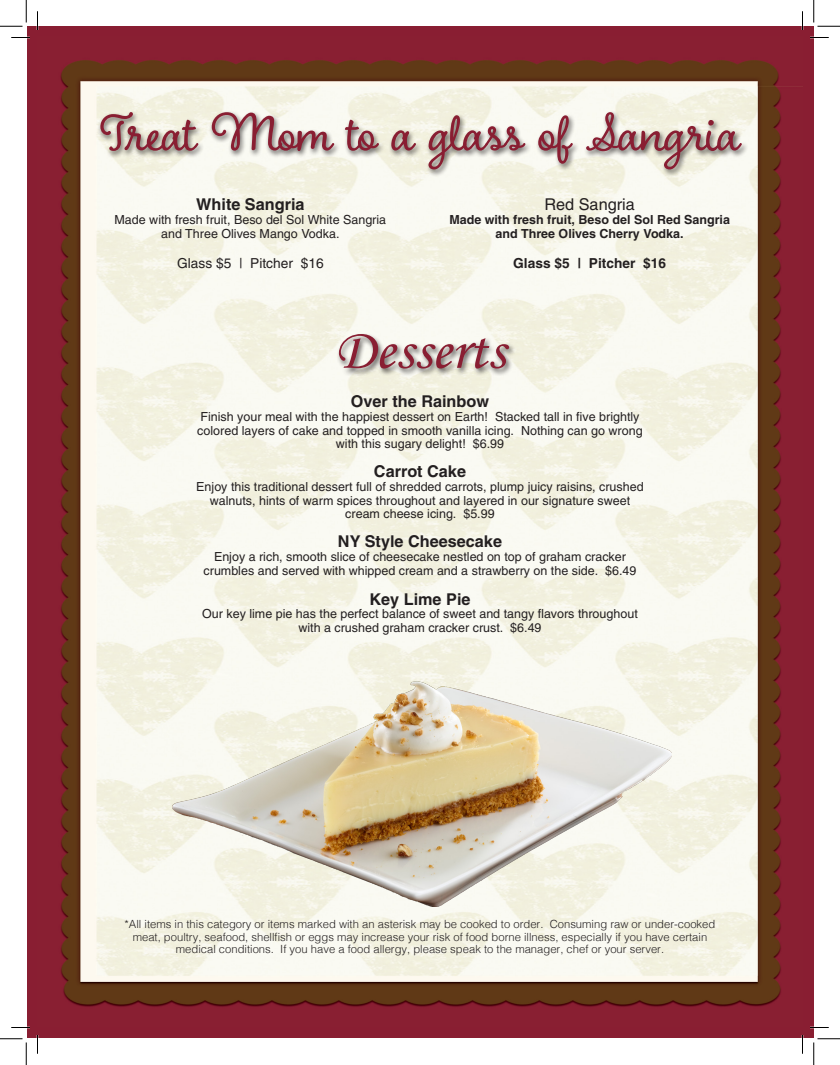
<style>
.page{position:relative;width:840px;height:1065px;background:#fff}
.page>*{position:absolute;margin:0;border:0;box-sizing:border-box;transform-origin:0 0}
.t1{font:57.5px "Boucherie Cursive";letter-spacing:-.005em;color:#891e32}
.t2{font:57.5px "Monotype Corsiva";color:#891e32}
.t3{font:700 16.25px "Helvetica";color:#231f20}
.t4{font:16.25px "Helvetica";color:#231f20}
.t5{font:13.75px "Helvetica";color:#231f20}
.t6{font:700 13.75px "Helvetica";color:#231f20}
.t7{font:12.5px/13.8px "Helvetica";color:#231f20;text-align:center}
.t8{font:700 12.5px/13.8px "Helvetica";color:#231f20;text-align:center}
.t9{font:300 11.25px/12.5px "Helvetica";color:#231f20;text-align:center}
</style>
<div class="page">
<div style="left:27px;top:26px;width:787px;height:1012px;background:#891e32"></div>
<img style="left:60px;top:60px;width:742px;height:947px">
<div style="left:97px;top:110px;width:652px;height:67px;background:#231f20;opacity:.75"></div>
<div style="left:336px;top:333px;width:180px;height:43px;background:#231f20;opacity:.75"></div>
<img style="left:172px;top:682px;width:499px;height:224px">
<svg style="left:11px;top:37px;width:19px;height:1px"></svg>
<svg style="left:810px;top:37px;width:19px;height:1px"></svg>
<svg style="left:11px;top:1027px;width:19px;height:1px"></svg>
<svg style="left:810px;top:1027px;width:19px;height:1px"></svg>
<svg style="left:37px;top:11px;width:1px;height:19px"></svg>
<svg style="left:37px;top:1035px;width:1px;height:19px"></svg>
<svg style="left:802px;top:11px;width:1px;height:19px"></svg>
<svg style="left:802px;top:1035px;width:1px;height:19px"></svg>
<svg style="left:0;top:0;width:27px;height:27px"></svg>
<svg style="left:0;top:1039px;width:27px;height:26px"></svg>
<svg style="left:814px;top:0;width:26px;height:27px"></svg>
<svg style="left:814px;top:1039px;width:26px;height:26px"></svg>
<p class="t1" style="left:100px;top:97px;width:641px">Treat Mom to a glass of Sangria</p>
<p class="t3" style="left:196px;top:195px;width:110px">White Sangria</p>
<p class="t7" style="left:115px;top:213px;width:273px">Made with fresh fruit, Beso del Sol White Sangria and Three Olives Mango Vodka.</p>
<p class="t5" style="left:177px;top:255px;width:148px">Glass $5 | Pitcher $16</p>
<p class="t4" style="left:544px;top:195px;width:92px">Red Sangria</p>
<p class="t8" style="left:449px;top:213px;width:282px">Made with fresh fruit, Beso del Sol Red Sangria and Three Olives Cherry Vodka.</p>
<p class="t6" style="left:513px;top:254px;width:154px">Glass $5 | Pitcher $16</p>
<p class="t2" style="left:335px;top:315px;width:172px">Desserts</p>
<p class="t3" style="left:351px;top:391px;width:140px">Over the Rainbow</p>
<p class="t7" style="left:197px;top:409px;width:447px">Finish your meal with the happiest dessert on Earth! Stacked tall in five brightly colored layers of cake and topped in smooth vanilla icing. Nothing can go wrong with this sugary delight! $6.99</p>
<p class="t3" style="left:374px;top:461px;width:94px">Carrot Cake</p>
<p class="t7" style="left:196px;top:479px;width:449px">Enjoy this traditional dessert full of shredded carrots, plump juicy raisins, crushed walnuts, hints of warm spices throughout and layered in our signature sweet cream cheese icing. $5.99</p>
<p class="t3" style="left:338px;top:531px;width:166px">NY Style Cheesecake</p>
<p class="t7" style="left:204px;top:549px;width:434px">Enjoy a rich, smooth slice of cheesecake nestled on top of graham cracker crumbles and served with whipped cream and a strawberry on the side. $6.49</p>
<p class="t3" style="left:369px;top:589px;width:103px">Key Lime Pie</p>
<p class="t7" style="left:202px;top:607px;width:437px">Our key lime pie has the perfect balance of sweet and tangy flavors throughout with a crushed graham cracker crust. $6.49</p>
<p class="t9" style="left:125px;top:917px;width:592px">*All items in this category or items marked with an asterisk may be cooked to order. Consuming raw or under-cooked meat, poultry, seafood, shellfish or eggs may increase your risk of food borne illness, especially if you have certain medical conditions. If you have a food allergy, please speak to the manager, chef or your server.</p>
</div>
